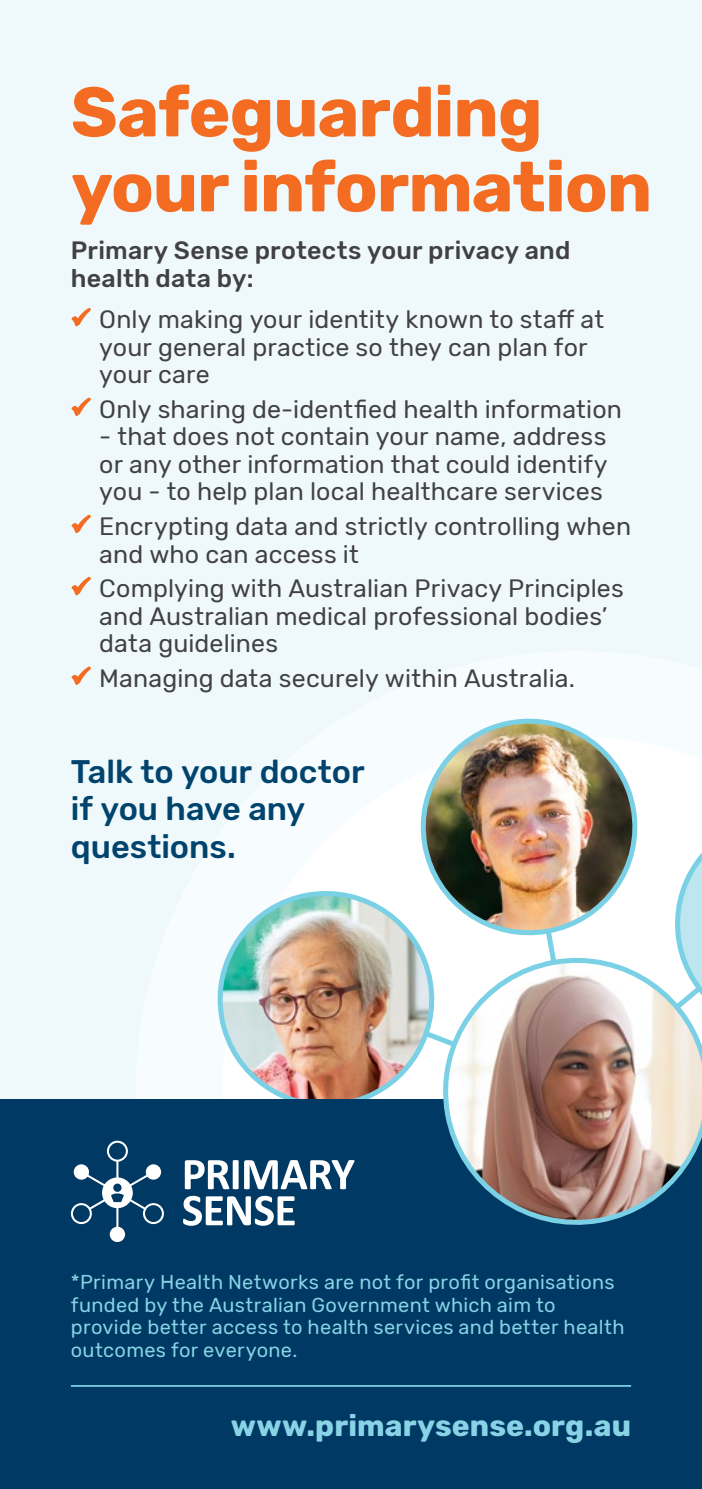
<style>
.page{position:relative;width:702px;height:1489px;background:#fff}
.page>*{position:absolute;margin:0;border:0;box-sizing:border-box;transform-origin:0 0}
.t1{font:700 70px/75px "Rubik";letter-spacing:-.01em;color:#f36c21}
.t2{font:500 32.5px/37.5px "Rubik";color:#00446e}
.t3{font:700 30px "Rubik";letter-spacing:.005em;color:#88d4e6}
.t4{font:25px/27.5px "Rubik";letter-spacing:.005em;color:#414042}
.t5{font:500 25px/27.5px "Rubik";letter-spacing:.01em;color:#414042}
.t6{font:20px/22.5px "Rubik";letter-spacing:.015em;color:#88d4e6}
</style>
<div class="page">
<div style="left:0;top:0;width:702px;height:1488px;background:#eff9fb"></div>
<div style="left:288px;top:743px;width:414px;height:189px;background:#fff"></div>
<div style="left:440px;top:932px;width:229px;height:17px;background:#fff"></div>
<img style="left:415px;top:718px;width:228px;height:223px">
<img style="left:217px;top:885px;width:223px;height:213px">
<svg style="left:669px;top:809px;width:33px;height:140px"></svg>
<div style="left:0;top:1098px;width:702px;height:390px;background:#003963"></div>
<svg style="left:71px;top:1140px;width:93px;height:101px"></svg>
<svg style="left:185px;top:1160px;width:53px;height:29px"></svg>
<svg style="left:244px;top:1160px;width:110px;height:29px"></svg>
<svg style="left:183px;top:1195px;width:111px;height:30px"></svg>
<svg style="left:435px;top:949px;width:267px;height:276px"></svg>
<hr style="left:71px;top:1384px;width:560px;height:2px;background:#7ad0e4">
<h1 class="t1" style="left:71px;top:76px;width:582px">Safeguarding your information</h1>
<p class="t5" style="left:71px;top:237px;width:501px">Primary Sense protects your privacy and health data by:</p>
<p class="t4" style="left:99px;top:306px;width:506px">Only making your identity known to staff at your general practice so they can plan for your care</p>
<p class="t4" style="left:99px;top:396px;width:524px">Only sharing de-identfied health information</p>
<p class="t4" style="left:99px;top:423px;width:510px;text-align:justify">- that does not contain your name, address or any other information that could identify you - to help plan local healthcare services</p>
<p class="t4" style="left:99px;top:513px;width:533px">Encrypting data and strictly controlling when and who can access it</p>
<p class="t4" style="left:99px;top:575px;width:526px">Complying with Australian Privacy Principles and Australian medical professional bodies’ data guidelines</p>
<p class="t4" style="left:99px;top:665px;width:477px">Managing data securely within Australia.</p>
<h2 class="t2" style="left:71px;top:753px;width:295px">Talk to your doctor if you have any questions.</h2>
<p class="t6" style="left:71px;top:1271px;width:555px">*Primary Health Networks are not for profit organisations funded by the Australian Government which aim to provide better access to health services and better health outcomes for everyone.</p>
<p class="t3" style="left:231px;top:1407px;width:402px">www.primarysense.org.au</p>
</div>
